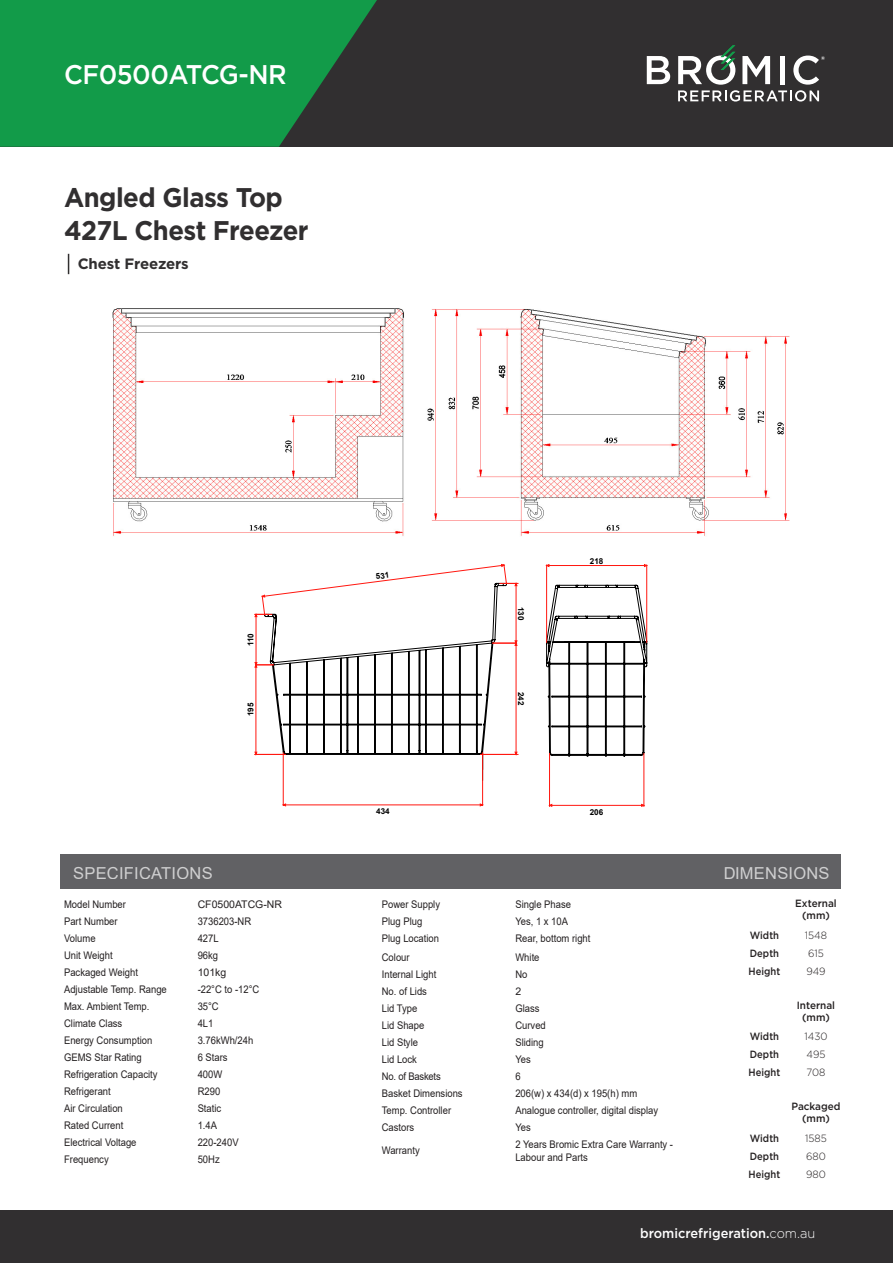
<style>
.page{position:relative;width:893px;height:1263px;background:#fff}
.page>*{position:absolute;margin:0;border:0;box-sizing:border-box;transform-origin:0 0}
.t1{font:700 27px "Gotham";letter-spacing:-.02em;color:#312f30;scale:.95 1}
.t2{font:500 27px "Gotham";letter-spacing:-.02em;color:#fff;scale:.95 1}
.t3{font:16.5px "Arial";letter-spacing:.015em;color:#fff}
.t4{font:700 15px "Gotham";letter-spacing:-.01em;color:#312f30}
.t5{font:500 13.5px "Gotham";color:#fff;scale:.95 1}
.t6{font:10.5px/12.8px "Arial";color:#231f20;scale:.9 1}
.t7{font:500 10.5px "Gotham";color:#231f20;scale:.9 1}
.t8{font:500 10.5px/12px "Gotham";color:#231f20;text-align:center;scale:.95 1}
.t9{font:300 10.5px "Gotham";color:#231f20;scale:.95 1}
.t10{font:10.5px "Arial";color:#231f20}
.t11{font:10.5px "Arial";letter-spacing:-.02em;color:#231f20;scale:.9 1}
.t12{font:700 8.1px "Arial";color:#000}
.s1{font-weight:300}
</style>
<div class="page">
<svg style="left:282px;top:583px;width:237px;height:223px"></svg>
<svg style="left:546px;top:584px;width:102px;height:173px"></svg>
<svg style="left:546px;top:564px;width:101px;height:3px"></svg>
<svg style="left:549px;top:804px;width:95px;height:3px"></svg>
<hr style="left:547px;top:565px;width:100px;height:1px;background:#ff170f">
<hr style="left:546px;top:565px;width:1px;height:77px;background:#ff170f">
<hr style="left:646px;top:565px;width:1px;height:77px;background:#ff170f">
<hr style="left:549px;top:805px;width:95px;height:1px;background:#ff170f">
<hr style="left:549px;top:753px;width:1px;height:53px;background:#ff170f">
<hr style="left:644px;top:753px;width:1px;height:53px;background:#ff170f">
<div style="left:0;top:0;width:893px;height:147px;background:#312f30"></div>
<svg style="left:0;top:0;width:377px;height:147px;background:#158e46"></svg>
<svg style="left:647px;top:56px;width:23px;height:28px"></svg>
<svg style="left:678px;top:45px;width:147px;height:57px"></svg>
<div style="left:0;top:1211px;width:893px;height:52px;background:#312f30"></div>
<svg style="left:68px;top:254px;width:1px;height:20px"></svg>
<img style="left:112px;top:308px;width:678px;height:228px">
<div style="left:60px;top:854px;width:780px;height:35px;background:#616164"></div>
<svg style="left:254px;top:564px;width:264px;height:216px"></svg>
<p class="t2" style="left:64px;top:57px;width:236px">CF0500ATCG-NR</p>
<p class="t1" style="left:64px;top:180px;width:232px">Angled Glass Top</p>
<p class="t1" style="left:64px;top:213px;width:259px">427L Chest Freezer</p>
<p class="t4" style="left:78px;top:254px;width:113px">Chest Freezers</p>
<p class="t12" style="left:245px;top:646px;width:15px;rotate:-90deg">110</p>
<p class="t12" style="left:245px;top:716px;width:15px;rotate:-90deg">195</p>
<p class="t12" style="left:376px;top:805px;width:15px">434</p>
<p class="t12" style="left:527px;top:606px;width:15px;rotate:90deg">130</p>
<p class="t12" style="left:527px;top:692px;width:15px;rotate:90deg">242</p>
<p class="t12" style="left:590px;top:555px;width:15px">218</p>
<p class="t12" style="left:590px;top:806px;width:15px">206</p>
<h2 class="t3" style="left:73px;top:861px;width:141px">SPECIFICATIONS</h2>
<h2 class="t3" style="left:723px;top:861px;width:108px">DIMENSIONS</h2>
<p class="t6" style="left:64px;top:898px;width:70px">Model Number</p>
<p class="t10" style="left:198px;top:897px;width:86px">CF0500ATCG-NR</p>
<p class="t6" style="left:64px;top:915px;width:61px">Part Number</p>
<p class="t6" style="left:198px;top:915px;width:61px">3736203-NR</p>
<p class="t6" style="left:64px;top:932px;width:37px">Volume</p>
<p class="t6" style="left:198px;top:932px;width:25px">427L</p>
<p class="t6" style="left:64px;top:949px;width:56px">Unit Weight</p>
<p class="t6" style="left:198px;top:949px;width:24px">96kg</p>
<p class="t6" style="left:64px;top:966px;width:84px">Packaged Weight</p>
<p class="t10" style="left:198px;top:965px;width:30px">101kg</p>
<p class="t6" style="left:64px;top:983px;width:116px">Adjustable Temp. Range</p>
<p class="t6" style="left:198px;top:983px;width:70px">-22°C to -12°C</p>
<p class="t6" style="left:64px;top:1000px;width:96px">Max. Ambient Temp.</p>
<p class="t6" style="left:198px;top:1000px;width:25px">35°C</p>
<p class="t6" style="left:64px;top:1017px;width:66px">Climate Class</p>
<p class="t6" style="left:198px;top:1017px;width:19px">4L1</p>
<p class="t6" style="left:64px;top:1034px;width:100px">Energy Consumption</p>
<p class="t6" style="left:198px;top:1034px;width:63px">3.76kWh/24h</p>
<p class="t6" style="left:64px;top:1051px;width:88px">GEMS Star Rating</p>
<p class="t6" style="left:198px;top:1051px;width:35px">6 Stars</p>
<p class="t6" style="left:64px;top:1068px;width:105px">Refrigeration Capacity</p>
<p class="t6" style="left:198px;top:1068px;width:29px">400W</p>
<p class="t6" style="left:64px;top:1085px;width:53px">Refrigerant</p>
<p class="t6" style="left:198px;top:1085px;width:27px">R290</p>
<p class="t6" style="left:64px;top:1102px;width:67px">Air Circulation</p>
<p class="t6" style="left:198px;top:1102px;width:28px">Static</p>
<p class="t6" style="left:64px;top:1119px;width:67px">Rated Current</p>
<p class="t6" style="left:198px;top:1119px;width:23px">1.4A</p>
<p class="t6" style="left:64px;top:1136px;width:82px">Electrical Voltage</p>
<p class="t6" style="left:198px;top:1136px;width:47px">220-240V</p>
<p class="t6" style="left:64px;top:1153px;width:51px">Frequency</p>
<p class="t6" style="left:198px;top:1153px;width:26px">50Hz</p>
<p class="t8" style="left:795px;top:897px;width:45px">External (mm)</p>
<p class="t6" style="left:382px;top:898px;width:66px">Power Supply</p>
<p class="t6" style="left:515px;top:898px;width:63px">Single Phase</p>
<p class="t6" style="left:382px;top:915px;width:46px">Plug Plug</p>
<p class="t6" style="left:515px;top:915px;width:60px">Yes, 1 x 10A</p>
<p class="t6" style="left:382px;top:932px;width:65px">Plug Location</p>
<p class="t6" style="left:515px;top:932px;width:85px">Rear, bottom right</p>
<p class="t6" style="left:382px;top:951px;width:32px">Colour</p>
<p class="t6" style="left:515px;top:951px;width:28px">White</p>
<p class="t6" style="left:382px;top:968px;width:62px">Internal Light</p>
<p class="t6" style="left:515px;top:968px;width:15px">No</p>
<p class="t6" style="left:382px;top:985px;width:52px">No. of Lids</p>
<p class="t10" style="left:515px;top:984px;width:7px">2</p>
<p class="t6" style="left:382px;top:1002px;width:41px">Lid Type</p>
<p class="t6" style="left:515px;top:1002px;width:28px">Glass</p>
<p class="t6" style="left:382px;top:1019px;width:49px">Lid Shape</p>
<p class="t6" style="left:515px;top:1019px;width:35px">Curved</p>
<p class="t6" style="left:382px;top:1036px;width:42px">Lid Style</p>
<p class="t6" style="left:515px;top:1036px;width:33px">Sliding</p>
<p class="t6" style="left:382px;top:1053px;width:41px">Lid Lock</p>
<p class="t6" style="left:515px;top:1053px;width:19px">Yes</p>
<p class="t11" style="left:382px;top:1069px;width:67px">No. of Baskets</p>
<p class="t6" style="left:515px;top:1070px;width:7px">6</p>
<p class="t6" style="left:382px;top:1087px;width:91px">Basket Dimensions</p>
<p class="t6" style="left:515px;top:1087px;width:137px">206(w) x 434(d) x 195(h) mm</p>
<p class="t6" style="left:382px;top:1104px;width:79px">Temp. Controller</p>
<p class="t6" style="left:515px;top:1104px;width:160px">Analogue controller, digital display</p>
<p class="t6" style="left:382px;top:1121px;width:38px">Castors</p>
<p class="t6" style="left:515px;top:1121px;width:19px">Yes</p>
<p class="t6" style="left:382px;top:1144px;width:44px">Warranty</p>
<p class="t6" style="left:515px;top:1138px;width:177px">2 Years Bromic Extra Care Warranty -<br>Labour and Parts</p>
<p class="t7" style="left:750px;top:928px;width:34px">Width</p>
<p class="t7" style="left:750px;top:946px;width:34px">Depth</p>
<p class="t7" style="left:749px;top:964px;width:37px">Height</p>
<p class="t9" style="left:805px;top:928px;width:25px">1548</p>
<p class="t9" style="left:808px;top:946px;width:18px">615</p>
<p class="t9" style="left:806px;top:964px;width:22px">949</p>
<p class="t8" style="left:797px;top:999px;width:42px">Internal (mm)</p>
<p class="t7" style="left:750px;top:1029px;width:34px">Width</p>
<p class="t7" style="left:750px;top:1047px;width:34px">Depth</p>
<p class="t7" style="left:749px;top:1065px;width:37px">Height</p>
<p class="t9" style="left:804px;top:1030px;width:26px">1430</p>
<p class="t9" style="left:806px;top:1048px;width:21px">495</p>
<p class="t9" style="left:806px;top:1066px;width:22px">708</p>
<p class="t8" style="left:791px;top:1100px;width:53px">Packaged (mm)</p>
<p class="t7" style="left:750px;top:1131px;width:34px">Width</p>
<p class="t7" style="left:750px;top:1149px;width:34px">Depth</p>
<p class="t7" style="left:749px;top:1167px;width:37px">Height</p>
<p class="t9" style="left:805px;top:1131px;width:24px">1585</p>
<p class="t9" style="left:806px;top:1149px;width:22px">680</p>
<p class="t9" style="left:806px;top:1167px;width:22px">980</p>
<p class="t5" style="left:640px;top:1224px;width:186px">bromicrefrigeration.<span class="s1">com.au</span></p>
</div>
